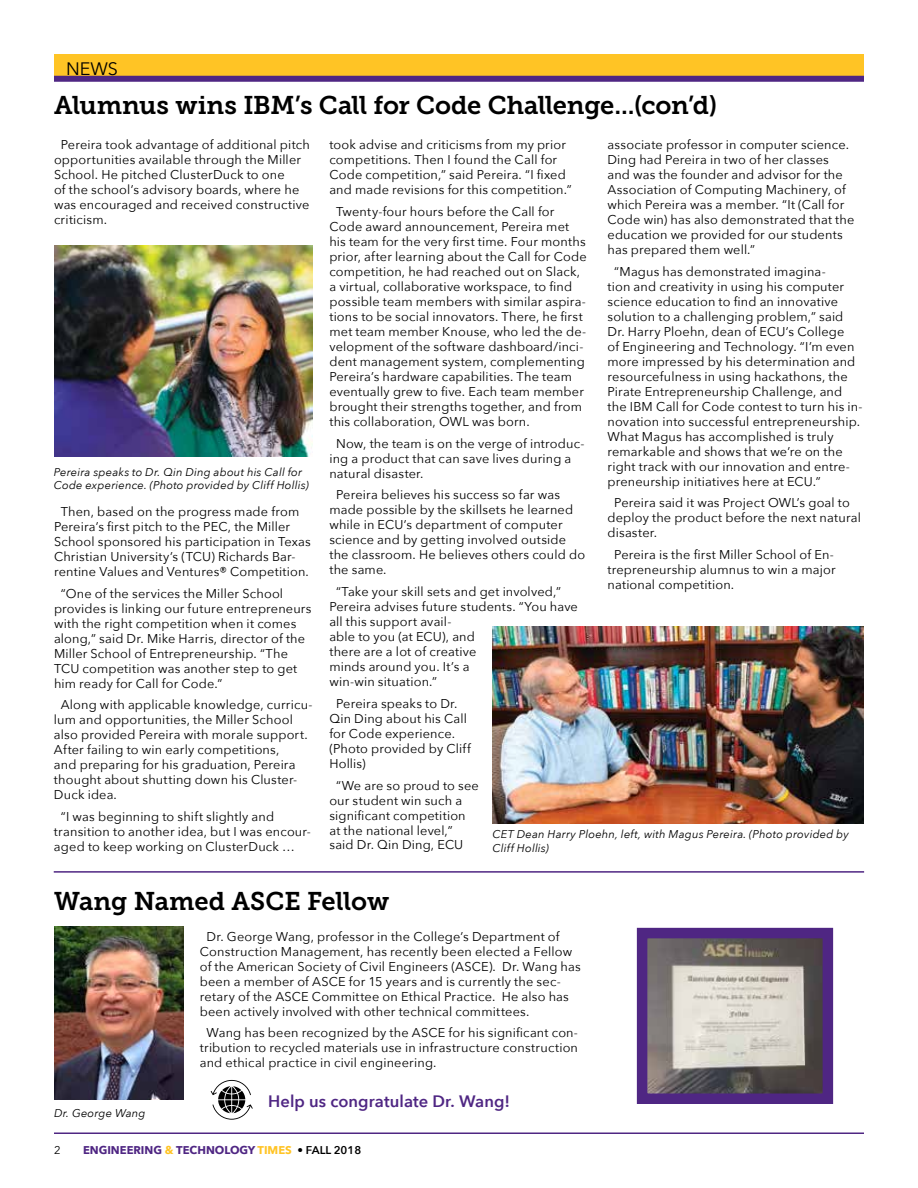
<style>
.page{position:relative;width:918px;height:1188px;background:#fff}
.page>*{position:absolute;margin:0;border:0;box-sizing:border-box;transform-origin:0 0}
.t1{font:25.5px "Museo Slab 700";letter-spacing:-.005em;color:#000}
.t2{font:18px "Avenir Next";color:#000}
.t3{font:600 16.5px "Avenir Next";letter-spacing:.005em;color:#4f2683}
.t4{font:12.75px/15px "Avenir Next";letter-spacing:.01em;color:#000}
.t5{font:italic 11.25px/13.5px "Avenir Next";letter-spacing:.015em;color:#000}
.t6{font:700 11.25px "Avenir Next";color:#4f2683}
.t7{font:11.25px "Avenir Next";color:#000}
.s1{color:#ffc425}
.s2{font-weight:600;color:#000}
</style>
<div class="page">
<hr style="left:54px;top:1132px;width:810px;height:2px;background:#4f2683">
<div style="left:54px;top:54px;width:810px;height:24px;background:#ffc425"></div>
<div style="left:54px;top:76px;width:810px;height:6px;background:#4f2683"></div>
<img style="left:54px;top:245px;width:258px;height:212px">
<img style="left:492px;top:626px;width:372px;height:197px">
<hr style="left:54px;top:871px;width:810px;height:2px;background:#4f2683">
<img style="left:54px;top:926px;width:129px;height:173px">
<svg style="left:211px;top:1080px;width:42px;height:40px"></svg>
<img style="left:648px;top:939px;width:174px;height:154px">
<div style="left:637px;top:928px;width:196px;height:176px;border:10px solid #4f2683"></div>
<h2 class="t2" style="left:66px;top:54px;width:54px">NEWS</h2>
<h1 class="t1" style="left:54px;top:91px;width:665px">Alumnus wins IBM’s Call for Code Challenge...(con’d)</h1>
<p class="t4" style="left:54px;top:137px;width:257px;text-indent:7px">Pereira took advantage of additional pitch opportunities available through the Miller School. He pitched ClusterDuck to one<br>of the school’s advisory boards, where he was encouraged and received constructive criticism.</p>
<p class="t5" style="left:54px;top:464px;width:257px">Pereira speaks to Dr. Qin Ding about his Call for<br>Code experience. (Photo provided by Cliff Hollis)</p>
<p class="t4" style="left:54px;top:503px;width:258px;text-indent:7px">Then, based on the progress made from Pereira’s first pitch to the PEC, the Miller School sponsored his participation in Texas Christian University’s (TCU) Richards Bar&shy;rentine Values and Ventures® Competition.</p>
<p class="t4" style="left:54px;top:585px;width:259px;text-indent:7px">“One of the services the Miller School provides is linking our future entrepreneurs with the right competition when it comes along,” said Dr. Mike Harris, director of the Miller School of Entrepreneurship. “The TCU competition was another step to get him ready for Call for Code.”</p>
<p class="t4" style="left:54px;top:697px;width:260px;text-indent:7px">Along with applicable knowledge, curricu&shy;lum and opportunities, the Miller School also provided Pereira with morale support.<br>After failing to win early competitions,<br>and preparing for his graduation, Pereira thought about shutting down his Cluster-Duck idea.</p>
<p class="t4" style="left:54px;top:809px;width:258px;text-indent:7px">“I was beginning to shift slightly and transition to another idea, but I was encour&shy;aged to keep working on ClusterDuck …</p>
<p class="t4" style="left:607px;top:137px;width:249px">associate professor in computer science.<br>Ding had Pereira in two of her classes and was the founder and advisor for the Association of Computing Machinery, of which Pereira was a member. “It (Call for Code win) has also demonstrated that the education we provided for our students has prepared them well.”</p>
<p class="t4" style="left:607px;top:263px;width:257px;text-indent:7px">“Magus has demonstrated imagina-<br>tion and creativity in using his computer science education to find an innovative solution to a challenging problem,” said Dr. Harry Ploehn, dean of ECU’s College<br>of Engineering and Technology. “I’m even more impressed by his determination and resourcefulness in using hackathons, the Pirate Entrepreneurship Challenge, and the IBM Call for Code contest to turn his in&shy;novation into successful entrepreneurship.<br>What Magus has accomplished is truly remarkable and shows that we’re on the right track with our innovation and entre&shy;preneurship initiatives here at ECU.”</p>
<p class="t4" style="left:607px;top:495px;width:255px;text-indent:7px">Pereira said it was Project OWL’s goal to deploy the product before the next natural disaster.</p>
<p class="t4" style="left:607px;top:547px;width:230px;text-indent:7px">Pereira is the first Miller School of En&shy;trepreneurship alumnus to win a major national competition.</p>
<p class="t4" style="left:329px;top:137px;width:244px">took advise and criticisms from my prior competitions. Then I found the Call for Code competition,” said Pereira. “I fixed and made revisions for this competition.”</p>
<p class="t4" style="left:329px;top:203px;width:259px;text-indent:7px">Twenty-four hours before the Call for Code award announcement, Pereira met his team for the very first time. Four months prior, after learning about the Call for Code competition, he had reached out on Slack, a virtual, collaborative workspace, to find possible team members with similar aspira&shy;tions to be social innovators. There, he first met team member Knouse, who led the de&shy;velopment of the software dashboard/inci&shy;dent management system, complementing Pereira’s hardware capabilities. The team eventually grew to five. Each team member brought their strengths together, and from this collaboration, OWL was born.</p>
<p class="t4" style="left:329px;top:435px;width:257px;text-indent:7px">Now, the team is on the verge of introduc&shy;ing a product that can save lives during a natural disaster.</p>
<p class="t4" style="left:329px;top:487px;width:257px;text-indent:7px">Pereira believes his success so far was made possible by the skillsets he learned while in ECU’s department of computer science and by getting involved outside the classroom. He believes others could do the same.</p>
<p class="t4" style="left:329px;top:584px;width:250px;text-indent:7px">“Take your skill sets and get involved,”<br>Pereira advises future students. “You have all this support avail-<br>able to you (at ECU), and<br>there are a lot of creative<br>minds around you. It’s a<br>win-win situation.”</p>
<p class="t4" style="left:329px;top:695px;width:143px;text-indent:7px">Pereira speaks to Dr.<br>Qin Ding about his Call for Code experience. (Photo provided by Cliff<br>Hollis)</p>
<p class="t4" style="left:329px;top:777px;width:151px;text-indent:7px">“We are so proud to see our student win such a significant competition at the national level,” said Dr. Qin Ding, ECU</p>
<p class="t5" style="left:492px;top:827px;width:358px">CET Dean Harry Ploehn, left, with Magus Pereira. (Photo provided by<br>Cliff Hollis)</p>
<h1 class="t1" style="left:54px;top:886px;width:337px">Wang Named ASCE Fellow</h1>
<p class="t5" style="left:54px;top:1106px;width:93px">Dr. George Wang</p>
<p class="t4" style="left:200px;top:928px;width:382px;text-indent:7px">Dr. George Wang, professor in the College’s Department of Construction Management, has recently been elected a Fellow of the American Society of Civil Engineers (ASCE). Dr. Wang has been a member of ASCE for 15 years and is currently the sec&shy;retary of the ASCE Committee on Ethical Practice. He also has been actively involved with other technical committees.</p>
<p class="t4" style="left:200px;top:1025px;width:380px;text-align:justify;text-indent:7px">Wang has been recognized by the ASCE for his significant con&shy;tribution to recycled materials use in infrastructure construction and ethical practice in civil engineering.</p>
<p class="t3" style="left:268px;top:1088px;width:243px">Help us congratulate Dr. Wang!</p>
<p class="t7" style="left:54px;top:1141px;width:8px">2</p>
<p class="t6" style="left:83px;top:1141px;width:280px">ENGINEERING <span class="s1">&amp;</span> TECHNOLOGY <span class="s1">TIMES</span> <span class="s2">• FALL 2018</span></p>
</div>
